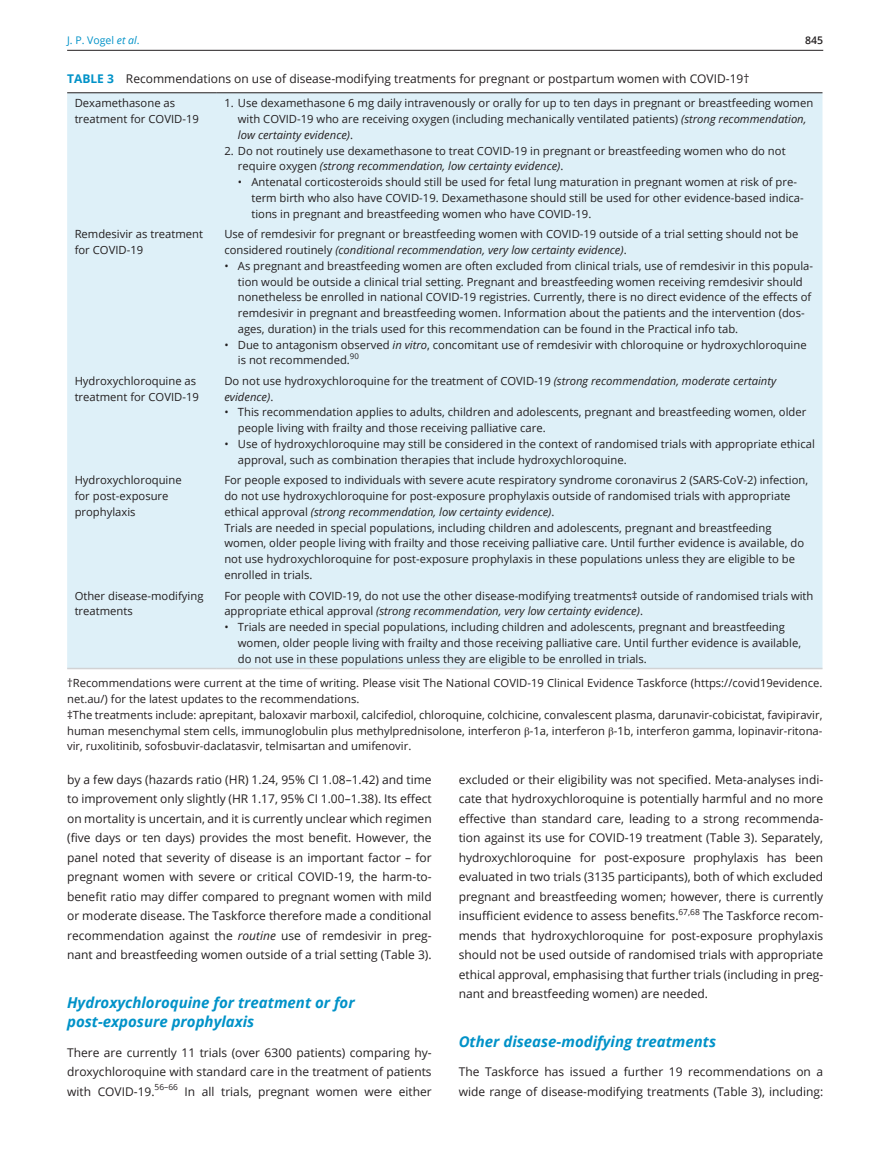
<style>
.page{position:relative;width:893px;height:1174px;background:#fff}
.page>*{position:absolute;margin:0;border:0;box-sizing:border-box;transform-origin:0 0}
.t1{font:italic 700 15px/19.5px "Open Sans";color:#0092c8}
.t2{font:12px/19.5px "Open Sans";color:#231f20;text-align:justify}
.t3{font:11.25px/15.8px "Open Sans";color:#231f20}
.t4{font:10.5px "Open Sans";color:#0092c8}
.t5{font:600 10.5px "Open Sans";color:#231f20}
.t6{font:8.4px "Open Sans";color:#231f20}
.t7{font:7.8px "Open Sans";color:#231f20}
.s1{font-style:italic}
.s2{font-weight:700;color:#0092c8}
.s3{font-family:"STIX"}
</style>
<div class="page">
<hr style="left:67px;top:50px;width:756px;height:1px;background:#231f20">
<div style="left:67px;top:93px;width:755px;height:575px;background:#def0f8"></div>
<hr style="left:67px;top:92px;width:150px;height:1px;background:#231f20">
<hr style="left:217px;top:92px;width:605px;height:1px;background:#231f20">
<hr style="left:67px;top:668px;width:150px;height:1px;background:#d1d2d4">
<hr style="left:217px;top:668px;width:605px;height:1px;background:#d1d2d4">
<p class="t4" style="left:67px;top:33px;width:74px">J. P. Vogel <span class="s1">et al</span>.</p>
<p class="t5" style="left:805px;top:33px;width:19px">845</p>
<p class="t2" style="left:67px;top:68px;width:684px"><span class="s2">TABLE 3</span> Recommendations on use of disease-modifying treatments for pregnant or postpartum women with COVID-19†</p>
<p class="t3" style="left:75px;top:95px;width:126px">Dexamethasone as treatment for COVID-19</p>
<p class="t3" style="left:238px;top:95px;width:577px;text-indent:-13px">1. Use dexamethasone 6 mg daily intravenously or orally for up to ten days in pregnant or breastfeeding women with COVID-19 who are receiving oxygen (including mechanically ventilated patients) <span class="s1">(strong recommendation, low certainty evidence)</span>.</p>
<p class="t3" style="left:238px;top:142px;width:549px;text-indent:-14px">2. Do not routinely use dexamethasone to treat COVID-19 in pregnant or breastfeeding women who do not require oxygen <span class="s1">(strong recommendation, low certainty evidence)</span>.</p>
<p class="t3" style="left:251px;top:174px;width:554px;text-indent:-13px">• Antenatal corticosteroids should still be used for fetal lung maturation in pregnant women at risk of pre&shy;term birth who also have COVID-19. Dexamethasone should still be used for other evidence-based indica&shy;tions in pregnant and breastfeeding women who have COVID-19.</p>
<p class="t3" style="left:75px;top:226px;width:130px">Remdesivir as treatment for COVID-19</p>
<p class="t3" style="left:224px;top:226px;width:575px">Use of remdesivir for pregnant or breastfeeding women with COVID-19 outside of a trial setting should not be considered routinely <span class="s1">(conditional recommendation, very low certainty evidence)</span>.</p>
<p class="t3" style="left:238px;top:257px;width:577px;text-indent:-14px">• As pregnant and breastfeeding women are often excluded from clinical trials, use of remdesivir in this popula&shy;tion would be outside a clinical trial setting. Pregnant and breastfeeding women receiving remdesivir should nonetheless be enrolled in national COVID-19 registries. Currently, there is no direct evidence of the effects of remdesivir in pregnant and breastfeeding women. Information about the patients and the intervention (dos&shy;ages, duration) in the trials used for this recommendation can be found in the Practical info tab.</p>
<p class="t3" style="left:238px;top:336px;width:570px;text-indent:-13px">• Due to antagonism observed <span class="s1">in vitro</span>, concomitant use of remdesivir with chloroquine or hydroxychloroquine is not recommended.</p>
<p class="t7" style="left:350px;top:351px;width:11px">90</p>
<p class="t3" style="left:75px;top:373px;width:126px">Hydroxychloroquine as treatment for COVID-19</p>
<p class="t3" style="left:224px;top:373px;width:553px">Do not use hydroxychloroquine for the treatment of COVID-19 <span class="s1">(strong recommendation, moderate certainty evidence)</span>.</p>
<p class="t3" style="left:238px;top:404px;width:570px;text-indent:-14px">• This recommendation applies to adults, children and adolescents, pregnant and breastfeeding women, older people living with frailty and those receiving palliative care.</p>
<p class="t3" style="left:238px;top:436px;width:578px;text-indent:-14px">• Use of hydroxychloroquine may still be considered in the context of randomised trials with appropriate ethical approval, such as combination therapies that include hydroxychloroquine.</p>
<p class="t3" style="left:75px;top:472px;width:108px">Hydroxychloroquine for post-exposure prophylaxis</p>
<p class="t3" style="left:224px;top:472px;width:585px">For people exposed to individuals with severe acute respiratory syndrome coronavirus 2 (SARS-CoV-2) infection, do not use hydroxychloroquine for post-exposure prophylaxis outside of randomised trials with appropriate ethical approval <span class="s1">(strong recommendation, low certainty evidence)</span>.<br>Trials are needed in special populations, including children and adolescents, pregnant and breastfeeding women, older people living with frailty and those receiving palliative care. Until further evidence is available, do not use hydroxychloroquine for post-exposure prophylaxis in these populations unless they are eligible to be enrolled in trials.</p>
<p class="t3" style="left:75px;top:587px;width:130px">Other disease-modifying treatments</p>
<p class="t3" style="left:224px;top:587px;width:591px">For people with COVID-19, do not use the other disease-modifying treatments‡ outside of randomised trials with appropriate ethical approval <span class="s1">(strong recommendation, very low certainty evidence)</span>.</p>
<p class="t3" style="left:238px;top:619px;width:565px;text-indent:-14px">• Trials are needed in special populations, including children and adolescents, pregnant and breastfeeding women, older people living with frailty and those receiving palliative care. Until further evidence is available, do not use in these populations unless they are eligible to be enrolled in trials.</p>
<p class="t3" style="left:67px;top:675px;width:757px">†Recommendations were current at the time of writing. Please visit The National COVID-19 Clinical Evidence Taskforce (https://covid19evidence. net.au/) for the latest updates to the recommendations.<br>‡The treatments include: aprepitant, baloxavir marboxil, calcifediol, chloroquine, colchicine, convalescent plasma, darunavir-cobicistat, favipiravir, human mesenchymal stem cells, immunoglobulin plus methylprednisolone, interferon <span class="s3">β</span>-1a, interferon <span class="s3">β</span>-1b, interferon gamma, lopinavir-ritona&shy;vir, ruxolitinib, sofosbuvir-daclatasvir, telmisartan and umifenovir.</p>
<p class="t2" style="left:67px;top:769px;width:366px">by a few days (hazards ratio (HR) 1.24, 95% CI 1.08–1.42) and time to improvement only slightly (HR 1.17, 95% CI 1.00–1.38). Its effect on mortality is uncertain, and it is currently unclear which regimen (five days or ten days) provides the most benefit. However, the panel noted that severity of disease is an important factor – for pregnant women with severe or critical COVID-19, the harm-to&shy;benefit ratio may differ compared to pregnant women with mild or moderate disease. The Taskforce therefore made a conditional recommendation against the <span class="s1">routine</span> use of remdesivir in preg&shy;nant and breastfeeding women outside of a trial setting (Table 3).</p>
<h1 class="t1" style="left:67px;top:992px;width:289px">Hydroxychloroquine for treatment or for post-exposure prophylaxis</h1>
<p class="t2" style="left:67px;top:1042px;width:366px">There are currently 11 trials (over 6300 patients) comparing hy&shy;droxychloroquine with standard care in the treatment of patients with COVID-19.</p>
<p class="t6" style="left:155px;top:1081px;width:25px">56–66</p>
<p class="t2" style="left:185px;top:1081px;width:249px">In all trials, pregnant women were either</p>
<p class="t2" style="left:459px;top:769px;width:366px">excluded or their eligibility was not specified. Meta-analyses indi&shy;cate that hydroxychloroquine is potentially harmful and no more effective than standard care, leading to a strong recommenda&shy;tion against its use for COVID-19 treatment (Table 3). Separately, hydroxychloroquine for post-exposure prophylaxis has been evaluated in two trials (3135 participants), both of which excluded pregnant and breastfeeding women; however, there is currently insufficient evidence to assess benefits.</p>
<p class="t6" style="left:678px;top:906px;width:23px">67,68</p>
<p class="t2" style="left:459px;top:905px;width:366px;text-indent:244px">The Taskforce recom&shy;mends that hydroxychloroquine for post-exposure prophylaxis should not be used outside of randomised trials with appropriate ethical approval, emphasising that further trials (including in preg&shy;nant and breastfeeding women) are needed.</p>
<h1 class="t1" style="left:459px;top:1031px;width:259px">Other disease-modifying treatments</h1>
<p class="t2" style="left:459px;top:1061px;width:366px">The Taskforce has issued a further 19 recommendations on a wide range of disease-modifying treatments (Table 3), including:</p>
</div>
